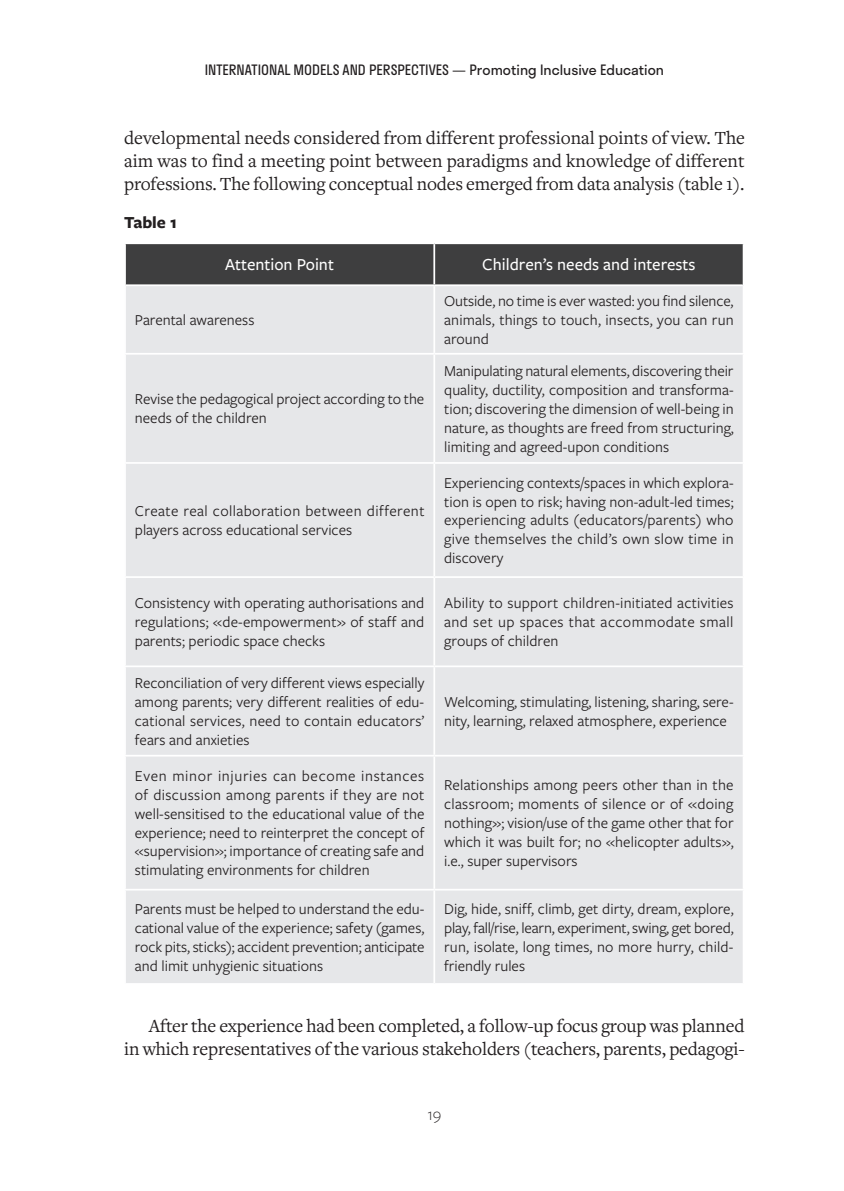
<style>
.page{position:relative;width:844px;height:1191px;background:#fff}
.page>*{position:absolute;margin:0;border:0;box-sizing:border-box;transform-origin:0 0}
.t1{font:19.25px/22.8px "Freight Text Pro";letter-spacing:-.01em;color:#231f20;text-align:justify}
.t2{font:500 17.5px "Freight Sans Pro";color:#fff}
.t3{font:700 17.5px "Freight Sans Pro";color:#231f20}
.t4{font:300 17.5px "Freight Sans Pro";color:#231f20}
.t5{font:15.75px/18.9px "Freight Sans Pro";color:#231f20;text-align:justify}
.t6{font:15.75px/18.9px "Freight Sans Pro";letter-spacing:.02em;color:#231f20}
.t7{font:14px "Stratos";color:#231f20}
</style>
<div class="page">
<div style="left:126px;top:244px;width:616px;height:40px;background:#3e3e3f"></div>
<div style="left:126px;top:286px;width:616px;height:697px;background:#e6e7e9"></div>
<hr style="left:433px;top:244px;width:2px;height:40px;background:#fff">
<hr style="left:433px;top:286px;width:2px;height:67px;background:#fff">
<hr style="left:124px;top:353px;width:310px;height:2px;background:#fff">
<hr style="left:434px;top:353px;width:310px;height:2px;background:#fff">
<hr style="left:433px;top:355px;width:2px;height:107px;background:#fff">
<hr style="left:124px;top:462px;width:310px;height:2px;background:#fff">
<hr style="left:434px;top:462px;width:310px;height:2px;background:#fff">
<hr style="left:433px;top:464px;width:2px;height:112px;background:#fff">
<hr style="left:124px;top:576px;width:310px;height:2px;background:#fff">
<hr style="left:434px;top:576px;width:310px;height:2px;background:#fff">
<hr style="left:433px;top:578px;width:2px;height:87px;background:#fff">
<hr style="left:124px;top:665px;width:310px;height:2px;background:#fff">
<hr style="left:434px;top:665px;width:310px;height:2px;background:#fff">
<hr style="left:433px;top:667px;width:2px;height:88px;background:#fff">
<hr style="left:433px;top:756px;width:2px;height:132px;background:#fff">
<hr style="left:124px;top:888px;width:310px;height:2px;background:#fff">
<hr style="left:434px;top:888px;width:310px;height:2px;background:#fff">
<hr style="left:433px;top:890px;width:2px;height:93px;background:#fff">
<hr style="left:124px;top:755px;width:310px;height:1px;background:#fff">
<hr style="left:434px;top:755px;width:310px;height:1px;background:#fff">
<p class="t7" style="left:205px;top:58px;width:461px">INTERNATIONAL MODELS AND PERSPECTIVES — Promoting Inclusive Education</p>
<p class="t1" style="left:124px;top:126px;width:622px">developmental needs considered from different professional points of view. The aim was to find a meeting point between paradigms and knowledge of different professions. The following conceptual nodes emerged from data analysis (table 1).</p>
<p class="t3" style="left:124px;top:210px;width:54px">Table 1</p>
<p class="t2" style="left:225px;top:253px;width:110px">Attention Point</p>
<p class="t2" style="left:482px;top:253px;width:215px">Children’s needs and interests</p>
<p class="t5" style="left:135px;top:310px;width:121px">Parental awareness</p>
<p class="t5" style="left:135px;top:389px;width:291px">Revise the pedagogical project according to the needs of the children</p>
<p class="t6" style="left:135px;top:501px;width:291px">Create real collaboration between different players across educational services</p>
<p class="t5" style="left:444px;top:291px;width:291px">Outside, no time is ever wasted: you find silence, animals, things to touch, insects, you can run around</p>
<p class="t5" style="left:444px;top:361px;width:291px">Manipulating natural elements, discovering their quality, ductility, composition and transforma&shy;tion; discovering the dimension of well-being in nature, as thoughts are freed from structuring, limiting and agreed-upon conditions</p>
<p class="t5" style="left:444px;top:472px;width:291px">Experiencing contexts/spaces in which explora&shy;tion is open to risk; having non-adult-led times; experiencing adults (educators/parents) who give themselves the child’s own slow time in discovery</p>
<p class="t5" style="left:135px;top:593px;width:291px">Consistency with operating authorisations and regulations; «de-empowerment» of staff and parents; periodic space checks</p>
<p class="t5" style="left:444px;top:593px;width:291px">Ability to support children-initiated activities and set up spaces that accommodate small groups of children</p>
<p class="t5" style="left:135px;top:673px;width:291px">Reconciliation of very different views especially among parents; very different realities of edu&shy;cational services, need to contain educators’ fears and anxieties</p>
<p class="t5" style="left:444px;top:691px;width:291px">Welcoming, stimulating, listening, sharing, sere&shy;nity, learning, relaxed atmosphere, experience</p>
<p class="t5" style="left:135px;top:765px;width:291px">Even minor injuries can become instances of discussion among parents if they are not well-sensitised to the educational value of the experience; need to reinterpret the concept of «supervision»; importance of creating safe and stimulating environments for children</p>
<p class="t5" style="left:444px;top:775px;width:291px">Relationships among peers other than in the classroom; moments of silence or of «doing nothing»; vision/use of the game other that for which it was built for; no «helicopter adults», i.e., super supervisors</p>
<p class="t5" style="left:135px;top:898px;width:291px">Parents must be helped to understand the edu&shy;cational value of the experience; safety (games, rock pits, sticks); accident prevention; anticipate and limit unhygienic situations</p>
<p class="t5" style="left:444px;top:898px;width:291px">Dig, hide, sniff, climb, get dirty, dream, explore, play, fall/rise, learn, experiment, swing, get bored, run, isolate, long times, no more hurry, child&shy;friendly rules</p>
<p class="t1" style="left:124px;top:1013px;width:622px;text-align:right">After the experience had been completed, a follow-up focus group was planned<br>in which representatives of the various stakeholders (teachers, parents, pedagogi-</p>
<p class="t4" style="left:427px;top:1102px;width:15px">19</p>
</div>
